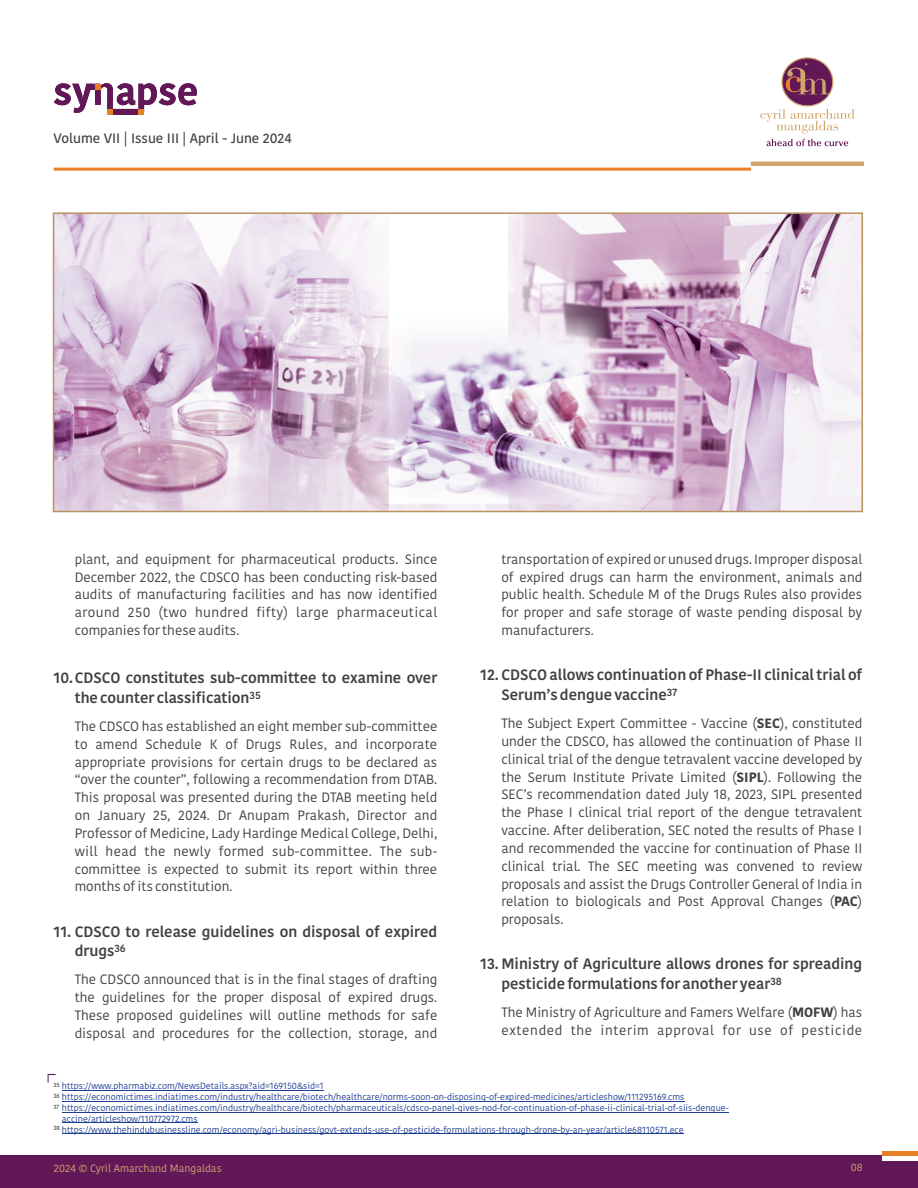
<style>
.page{position:relative;width:918px;height:1188px;background:#fff}
.page>*{position:absolute;margin:0;border:0;box-sizing:border-box;transform-origin:0 0}
.t1{font:600 15px/19.8px "Kohinoor";color:#404041}
.t2{font:13.5px/17.9px "Kohinoor";color:#404041;text-align:justify}
.t3{font:13.5px/17.9px "Kohinoor";letter-spacing:.02em;color:#404041}
.t4{font:500 13.5px "Kohinoor";color:#404041}
.t5{font:10.5px "Kohinoor";color:#cfa66d}
.t6{font:600 10.5px "Kohinoor";color:#404041}
.t7{font:9px "Kohinoor";color:#1f3e93}
.s1{font-weight:700}
</style>
<div class="page">
<div style="left:0;top:1156px;width:918px;height:32px;background:#621856"></div>
<div style="left:882px;top:1151px;width:36px;height:5px;background:#e98026"></div>
<div style="left:882px;top:1156px;width:36px;height:5px;background:#fff"></div>
<hr style="left:54px;top:168px;width:697px;height:3px;background:#e98026">
<hr style="left:751px;top:162px;width:113px;height:4px;background:#cfa66d">
<svg style="left:760px;top:57px;width:94px;height:76px"></svg>
<svg style="left:767px;top:139px;width:81px;height:7px"></svg>
<svg style="left:54px;top:83px;width:143px;height:32px"></svg>
<svg style="left:48px;top:1074px;width:8px;height:9px"></svg>
<hr style="left:62px;top:1090px;width:262px;height:1px;background:#1f3e93">
<hr style="left:62px;top:1101px;width:622px;height:1px;background:#1f3e93">
<hr style="left:62px;top:1112px;width:667px;height:1px;background:#1f3e93">
<hr style="left:62px;top:1123px;width:136px;height:1px;background:#1f3e93">
<hr style="left:62px;top:1133px;width:622px;height:1px;background:#1f3e93">
<img style="left:508px;top:214px;width:353px;height:296px">
<img style="left:55px;top:214px;width:321px;height:296px">
<img style="left:306px;top:291px;width:355px;height:219px">
<p class="t4" style="left:54px;top:133px;width:240px">Volume VII | Issue III | April - June 2024</p>
<p class="t2" style="left:75px;top:551px;width:364px">plant, and equipment for pharmaceutical products. Since December 2022, the CDSCO has been conducting risk-based audits of manufacturing facilities and has now identified around 250 (two hundred fifty) large pharmaceutical companies for these audits.</p>
<p class="t1" style="left:54px;top:669px;width:385px">10. CDSCO constitutes sub-committee to examine over</p>
<p class="t6" style="left:250px;top:691px;width:13px">35</p>
<p class="t1" style="left:75px;top:689px;width:176px">the counter classification</p>
<p class="t2" style="left:75px;top:718px;width:364px">The CDSCO has established an eight member sub-committee to amend Schedule K of Drugs Rules, and incorporate appropriate provisions for certain drugs to be declared as “over the counter”, following a recommendation from DTAB.<br>This proposal was presented during the DTAB meeting held on January 25, 2024. Dr Anupam Prakash, Director and Professor of Medicine, Lady Hardinge Medical College, Delhi, will head the newly formed sub-committee. The sub&shy;committee is expected to submit its report within three months of its constitution.</p>
<p class="t1" style="left:75px;top:923px;width:364px;text-indent:-21px">11. CDSCO to release guidelines on disposal of expired drugs<sup>36</sup></p>
<p class="t2" style="left:75px;top:972px;width:364px">The CDSCO announced that is in the final stages of drafting the guidelines for the proper disposal of expired drugs.<br>These proposed guidelines will outline methods for safe disposal and procedures for the collection, storage, and</p>
<p class="t2" style="left:501px;top:551px;width:362px">transportation of expired or unused drugs. Improper disposal of expired drugs can harm the environment, animals and public health. Schedule M of the Drugs Rules also provides for proper and safe storage of waste pending disposal by manufacturers.</p>
<p class="t1" style="left:480px;top:666px;width:384px">12. CDSCO allows continuation of Phase-II clinical trial of</p>
<p class="t6" style="left:667px;top:688px;width:12px">37</p>
<p class="t1" style="left:501px;top:686px;width:167px">Serum’s dengue vaccine</p>
<p class="t2" style="left:501px;top:715px;width:362px">The Subject Expert Committee - Vaccine (<span class="s1">SEC</span>), constituted under the CDSCO, has allowed the continuation of Phase II clinical trial of the dengue tetravalent vaccine developed by the Serum Institute Private Limited (<span class="s1">SIPL</span>). Following the SEC’s recommendation dated July 18, 2023, SIPL presented the Phase I clinical trial report of the dengue tetravalent vaccine. After deliberation, SEC noted the results of Phase I and recommended the vaccine for continuation of Phase II clinical trial. The SEC meeting was convened to review proposals and assist the Drugs Controller General of India in relation to biologicals and Post Approval Changes (<span class="s1">PAC</span>) proposals.</p>
<p class="t1" style="left:501px;top:955px;width:362px;text-indent:-21px">13. Ministry of Agriculture allows drones for spreading pesticideformulations for another year</p>
<p class="t6" style="left:770px;top:977px;width:13px">38</p>
<p class="t3" style="left:501px;top:1005px;width:362px">The Ministry of Agriculture and Famers Welfare (<span class="s1">MOFW</span>) has extended the interim approval for use of pesticide</p>
<p class="t7" style="left:53px;top:1083px;width:272px"><sup>35</sup> https://www.pharmabiz.com/NewsDetails.aspx?aid=169150&amp;sid=1</p>
<p class="t7" style="left:53px;top:1093px;width:633px"><sup>36</sup> https://economictimes.indiatimes.com/industry/healthcare/biotech/healthcare/norms-soon-on-disposing-of-expired-medicines/articleshow/111295169.cms</p>
<p class="t7" style="left:53px;top:1104px;width:677px"><sup>37</sup> https://economictimes.indiatimes.com/industry/healthcare/biotech/pharmaceuticals/cdsco-panel-gives-nod-for-continuation-of-phase-ii-clinical-trial-of-siis-dengue-</p>
<p class="t7" style="left:62px;top:1115px;width:137px">accine/articleshow/110772972.cms</p>
<p class="t7" style="left:53px;top:1126px;width:632px"><sup>38</sup> https://www.thehindubusinessline.com/economy/agri-business/govt-extends-use-of-pesticide-formulations-through-drone-by-an-year/article68110571.ece</p>
<p class="t5" style="left:54px;top:1165px;width:169px">2024 © Cyril Amarchand Mangaldas</p>
<p class="t5" style="left:851px;top:1163px;width:13px">08</p>
</div>
